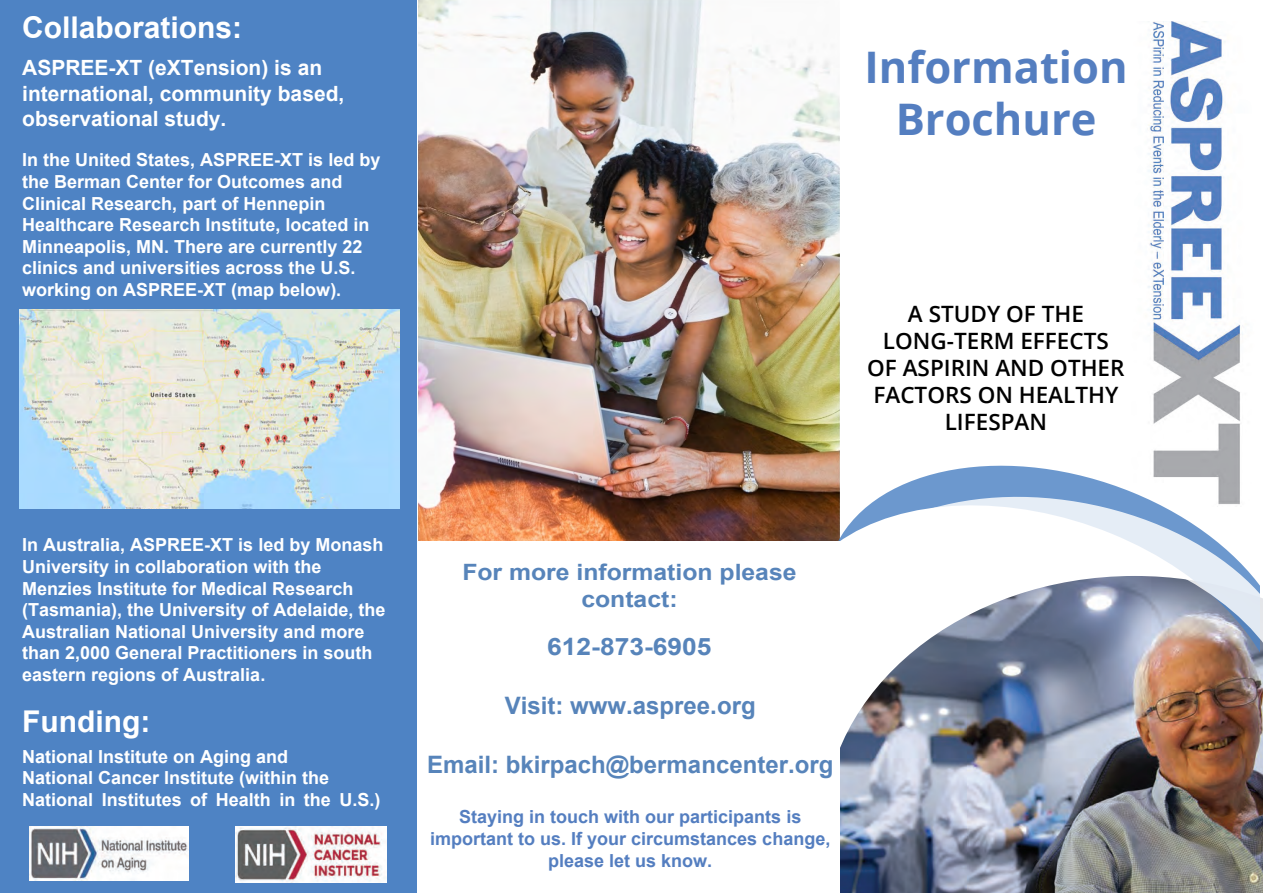
<style>
.page{position:relative;width:1263px;height:893px;background:#fff}
.page>*{position:absolute;margin:0;border:0;box-sizing:border-box;transform-origin:0 0}
.t1{font:700 43.5px/52.2px "Open Sans";color:#547ec0;text-align:center}
.t2{font:700 30px "Arial";color:#fff}
.t3{font:700 24px "Arial";color:#5784ba}
.t4{font:700 24px "Arial";color:#5784ba;scale:1.1 1}
.t5{font:600 22.5px/27px "Open Sans";color:#000;text-align:center}
.t6{font:700 22.5px/27px "Arial";color:#5784ba;text-align:center;scale:1.1 1}
.t7{font:700 21px/25.2px "Arial";color:#fff}
.t8{font:700 18px/21.6px "Arial";color:#fff}
.t9{font:700 18px/21.6px "Arial";color:#547ec0;text-align:center}
</style>
<div class="page">
<img style="left:418px;top:0;width:422px;height:541px">
<img style="left:840px;top:737px;width:423px;height:156px">
<img style="left:1148px;top:21px;width:95px;height:425px">
<img style="left:833px;top:446px;width:427px;height:300px">
<img style="left:816px;top:460px;width:447px;height:277px">
<div style="left:417px;top:541px;width:423px;height:352px;background:#fff"></div>
<div style="left:0;top:0;width:417px;height:893px;background:#4e83c4"></div>
<img style="left:29px;top:827px;width:160px;height:54px">
<img style="left:235px;top:827px;width:152px;height:55px">
<img style="left:19px;top:309px;width:380px;height:200px">
<h2 class="t2" style="left:22px;top:7px;width:222px">Collaborations:</h2>
<p class="t7" style="left:22px;top:56px;width:324px">ASPREE-XT (eXTension) is an international, community based, observational study.</p>
<p class="t8" style="left:22px;top:150px;width:360px">In the United States, ASPREE-XT is led by the Berman Center for Outcomes and Clinical Research, part of Hennepin Healthcare Research Institute, located in Minneapolis, MN. There are currently 22 clinics and universities across the U.S. working on ASPREE-XT (map below).</p>
<p class="t8" style="left:22px;top:534px;width:365px">In Australia, ASPREE-XT is led by Monash University in collaboration with the Menzies Institute for Medical Research (Tasmania), the University of Adelaide, the Australian National University and more than 2,000 General Practitioners in south eastern regions of Australia.</p>
<h2 class="t2" style="left:22px;top:701px;width:130px">Funding:</h2>
<p class="t8" style="left:22px;top:746px;width:360px">National Institute on Aging and<br>National Cancer Institute (within the<br>National Institutes of Health in the U.S.)</p>
<h1 class="t1" style="left:864px;top:40px;width:265px">Information<br>Brochure</h1>
<p class="t5" style="left:867px;top:300px;width:259px">A STUDY OF THE<br>LONG-TERM EFFECTS<br>OF ASPIRIN AND OTHER<br>FACTORS ON HEALTHY<br>LIFESPAN</p>
<p class="t6" style="left:462px;top:558px;width:305px">For more information please contact:</p>
<h3 class="t4" style="left:547px;top:629px;width:151px">612-873-6905</h3>
<h3 class="t3" style="left:505px;top:689px;width:252px">Visit: www.aspree.org</h3>
<h3 class="t3" style="left:427px;top:748px;width:408px">Email: bkirpach@bermancenter.org</h3>
<p class="t9" style="left:430px;top:806px;width:402px">Staying in touch with our participants is important to us. If your circumstances change, please let us know.</p>
</div>
